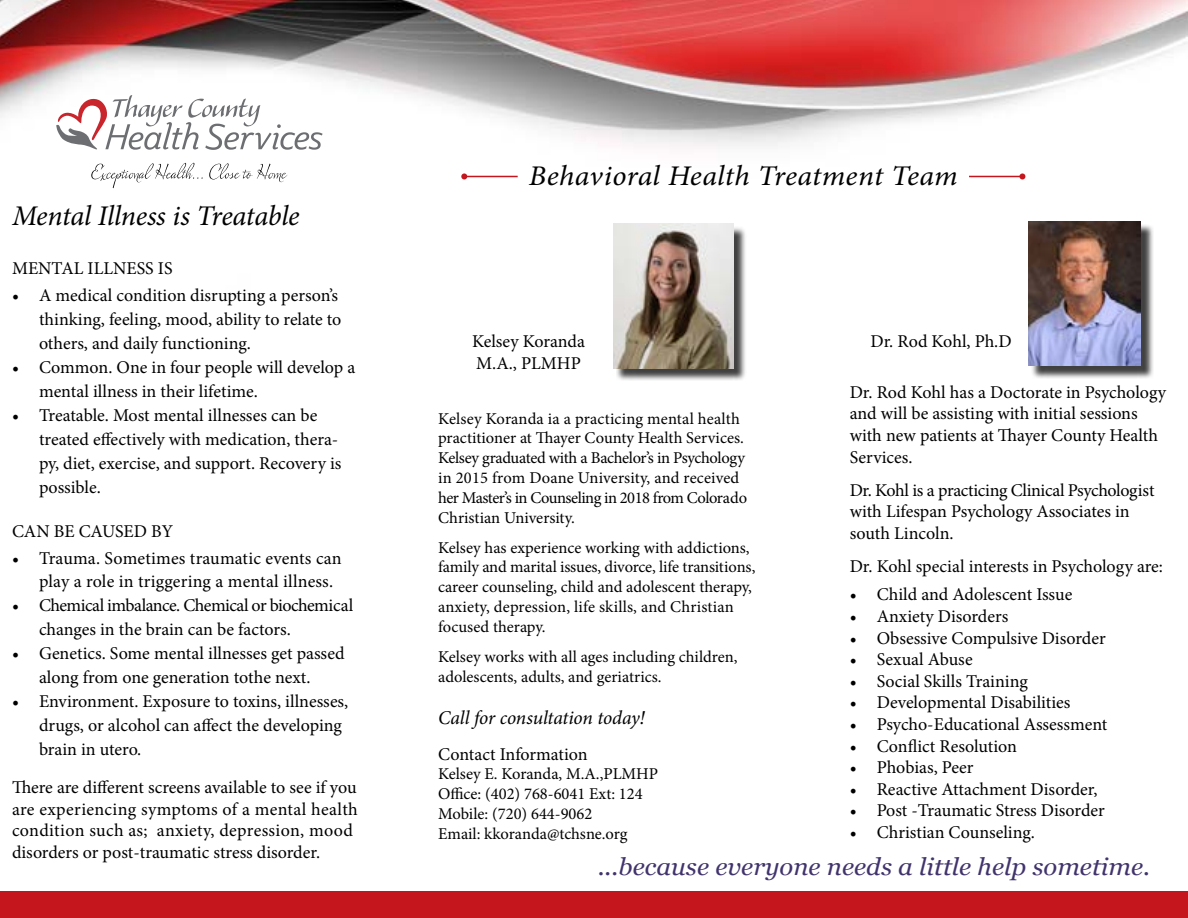
<style>
.page{position:relative;width:1188px;height:918px;background:#fff}
.page>*{position:absolute;margin:0;border:0;box-sizing:border-box;transform-origin:0 0}
.t1{font:italic 28.5px "Minion Pro";color:#000;scale:1.05 1}
.t2{font:italic 28.5px "Minion Pro";color:#000}
.t3{font:italic 24px "Georgia";color:#41346d;scale:1.07 1}
.t4{font:italic 19.5px "Minion Pro";letter-spacing:-.01em;color:#000}
.t5{font:18px/24px "Minion Pro";color:#000}
.t6{font:18px/24px "Minion Pro";letter-spacing:-.025em;color:#000}
.t7{font:16.5px/19.8px "Minion Pro";color:#000}
</style>
<div class="page">
<img style="left:0;top:0;width:1188px;height:369px">
<hr style="left:969px;top:176px;width:53px;height:1px;background:#c4161c">
<svg style="left:1019px;top:173px;width:6px;height:6px"></svg>
<hr style="left:464px;top:176px;width:54px;height:1px;background:#c4161c">
<svg style="left:461px;top:173px;width:6px;height:6px"></svg>
<div style="left:616px;top:226px;width:130px;height:155px;background:#000;opacity:.75"></div>
<img style="left:614px;top:224px;width:120px;height:144px">
<div style="left:1031px;top:224px;width:123px;height:154px;background:#000;opacity:.75"></div>
<img style="left:1028px;top:222px;width:113px;height:143px">
<div style="left:0;top:891px;width:1188px;height:27px;background:#c4161c"></div>
<svg style="left:56px;top:95px;width:267px;height:55px"></svg>
<svg style="left:91px;top:163px;width:196px;height:25px"></svg>
<h1 class="t2" style="left:12px;top:196px;width:289px">Mental Illness is Treatable</h1>
<p class="t5" style="left:12px;top:257px;width:162px">MENTAL ILLNESS IS</p>
<p class="t5" style="left:39px;top:284px;width:304px;text-indent:-27px">• A medical condition disrupting a person’s thinking, feeling, mood, ability to relate to others, and daily functioning.</p>
<p class="t5" style="left:39px;top:356px;width:318px;text-indent:-27px">• Common. One in four people will develop a mental illness in their lifetime.</p>
<p class="t5" style="left:39px;top:404px;width:304px;text-indent:-27px">• Treatable. Most mental illnesses can be treated effectively with medication, thera&shy;py, diet, exercise, and support. Recovery is possible.</p>
<p class="t5" style="left:12px;top:519px;width:163px">CAN BE CAUSED BY</p>
<p class="t5" style="left:39px;top:546px;width:304px;text-indent:-27px">• Trauma. Sometimes traumatic events can play a role in triggering a mental illness.</p>
<p class="t6" style="left:39px;top:594px;width:316px;text-indent:-27px">• Chemical imbalance. Chemical or biochemical changes in the brain can be factors.</p>
<p class="t5" style="left:12px;top:642px;width:334px;text-align:center">• Genetics. Some mental illnesses get passed along from one generation tothe next.</p>
<p class="t5" style="left:39px;top:690px;width:311px;text-indent:-27px">• Environment. Exposure to toxins, illnesses, drugs, or alcohol can affect the developing brain in utero.</p>
<p class="t5" style="left:12px;top:776px;width:347px;line-height:21.6px">There are different screens available to see if you are experiencing symptoms of a mental health condition such as; anxiety, depression, mood disorders or post-traumatic stress disorder.</p>
<h1 class="t1" style="left:529px;top:156px;width:410px">Behavioral Health Treatment Team</h1>
<p class="t5" style="left:472px;top:331px;width:114px;line-height:21.6px">Kelsey Koranda<br>M.A., PLMHP</p>
<p class="t7" style="left:438px;top:408px;width:311px">Kelsey Koranda ia a practicing mental health practitioner at Thayer County Health Services.<br>Kelsey graduated with a Bachelor’s in Psychology in 2015 from Doane University, and received her Master’s in Counseling in 2018 from Colorado Christian University.</p>
<p class="t7" style="left:438px;top:537px;width:319px">Kelsey has experience working with addictions, family and marital issues, divorce, life transitions, career counseling, child and adolescent therapy, anxiety, depression, life skills, and Christian focused therapy.</p>
<p class="t7" style="left:438px;top:647px;width:301px">Kelsey works with all ages including children, adolescents, adults, and geriatrics.</p>
<p class="t4" style="left:438px;top:704px;width:208px">Call for consultation today!</p>
<p class="t5" style="left:438px;top:742px;width:151px">Contact Information</p>
<p class="t7" style="left:438px;top:764px;width:222px">Kelsey E. Koranda, M.A.,PLMHP<br>Office: (402) 768-6041 Ext: 124<br>Mobile: (720) 644-9062<br>Email: kkoranda@tchsne.org</p>
<p class="t5" style="left:870px;top:330px;width:143px">Dr. Rod Kohl, Ph.D</p>
<p class="t5" style="left:850px;top:381px;width:318px;line-height:21.6px">Dr. Rod Kohl has a Doctorate in Psychology and will be assisting with initial sessions with new patients at Thayer County Health Services.</p>
<p class="t5" style="left:850px;top:479px;width:306px;line-height:21.6px">Dr. Kohl is a practicing Clinical Psychologist with Lifespan Psychology Associates in south Lincoln.</p>
<p class="t5" style="left:850px;top:554px;width:315px">Dr. Kohl special interests in Psychology are:</p>
<p class="t5" style="left:850px;top:583px;width:224px">• Child and Adolescent Issue</p>
<p class="t5" style="left:850px;top:604px;width:160px">• Anxiety Disorders</p>
<p class="t5" style="left:850px;top:626px;width:257px">• Obsessive Compulsive Disorder</p>
<p class="t5" style="left:850px;top:648px;width:124px">• Sexual Abuse</p>
<p class="t5" style="left:850px;top:669px;width:180px">• Social Skills Training</p>
<p class="t5" style="left:850px;top:691px;width:222px">• Developmental Disabilities</p>
<p class="t5" style="left:850px;top:712px;width:259px">• Psycho-Educational Assessment</p>
<p class="t5" style="left:850px;top:734px;width:169px">• Conflict Resolution</p>
<p class="t5" style="left:850px;top:756px;width:125px">• Phobias, Peer</p>
<p class="t5" style="left:850px;top:777px;width:249px">• Reactive Attachment Disorder,</p>
<p class="t5" style="left:850px;top:799px;width:257px">• Post -Traumatic Stress Disorder</p>
<p class="t5" style="left:850px;top:820px;width:187px">• Christian Counseling.</p>
<h2 class="t3" style="left:598px;top:852px;width:518px">...because everyone needs a little help sometime.</h2>
</div>
